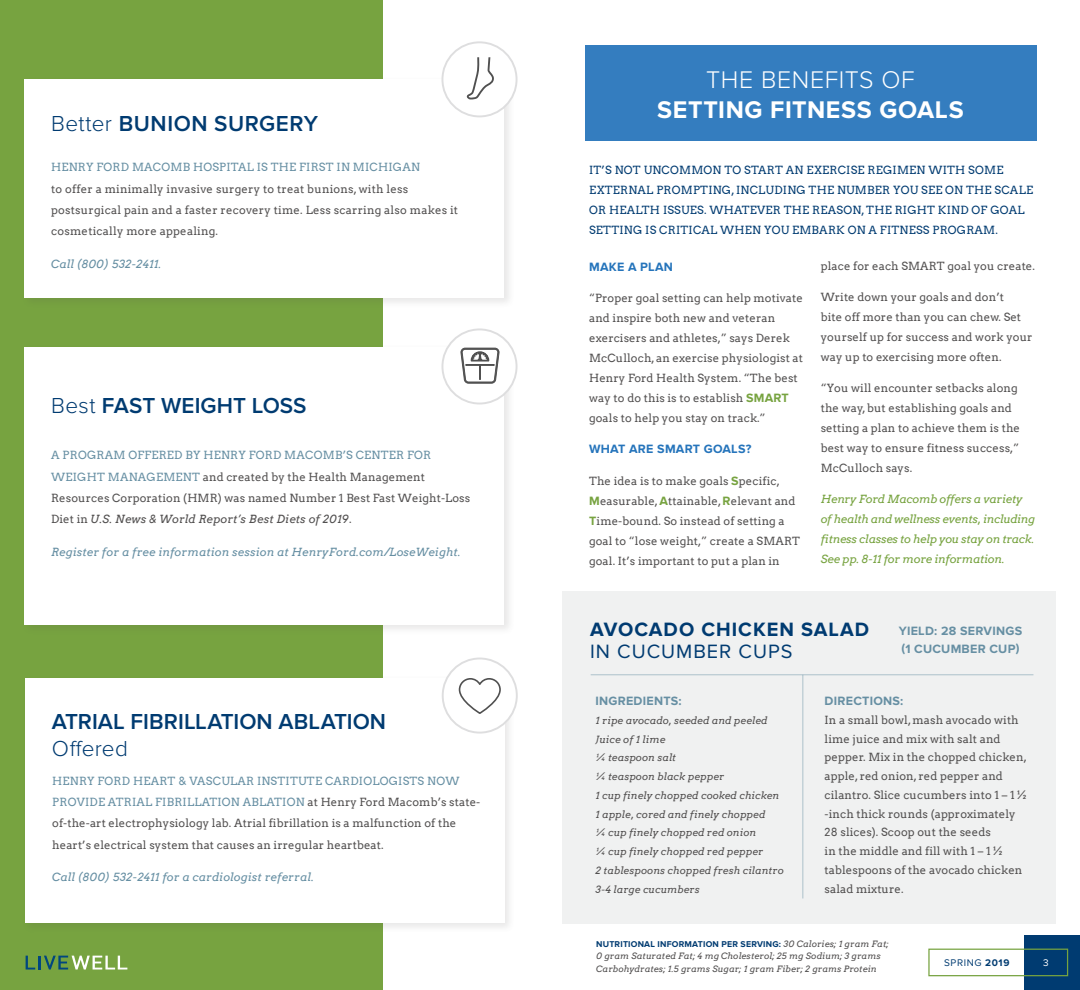
<style>
.page{position:relative;width:1080px;height:990px;background:#fff}
.page>*{position:absolute;margin:0;border:0;box-sizing:border-box;transform-origin:0 0}
.t1{font:700 25px "Proxima Nova";letter-spacing:.025em;color:#fff}
.t2{font:300 25px "Proxima Nova";letter-spacing:.02em;color:#fff}
.t3{font:600 22.5px "Proxima Nova";color:#003b71}
.t4{font:600 22.5px "Proxima Nova";letter-spacing:.02em;color:#003b71}
.t5{font:300 22.5px "Proxima Nova";letter-spacing:.015em;color:#003b71}
.t6{font:700 20px "Proxima Nova";letter-spacing:.05em;color:#003b71}
.t7{font:20px "Proxima Nova";letter-spacing:.05em;color:#003b71}
.t8{font:700 12.5px/17.5px "Proxima Nova";letter-spacing:.02em;color:#668fa3}
.t9{font:700 12.5px "Proxima Nova";letter-spacing:.02em;color:#2574bb}
.t10{font:11.25px/20px "Arvo";letter-spacing:.01em;color:#525050}
.t11{font:11.25px/20px "Arvo";letter-spacing:.02em;color:#003b71}
.t12{font:italic 11.25px/20px "Arvo";letter-spacing:-.02em;color:#77a340}
.t13{font:italic 11.25px "Arvo";letter-spacing:.01em;color:#668fa3}
.t14{font:11.25px "Arvo";letter-spacing:.02em;color:#668fa3}
.t15{font:italic 10px/18.8px "Arvo";letter-spacing:.01em;color:#525050}
.t16{font:10px "Proxima Nova";letter-spacing:.06em;color:#003b71}
.t17{font:10px "Proxima Nova";color:#fff}
.t18{font:italic 8.75px/12.5px "Arvo";letter-spacing:.01em;color:#525050}
.t19{font:700 8.75px "Proxima Nova";letter-spacing:.02em;color:#003b71}
.s1{font-weight:300}
.s2{color:#668fa3}
.s3{font-style:italic}
.s4{font-family:"Proxima Nova";font-weight:700;font-size:12.5px;color:#77a340}
.s5{font-family:"Arvo";font-weight:400;font-style:italic;color:#525050}
.s6{font-weight:700}
</style>
<div class="page">
<div style="left:1024px;top:935px;width:56px;height:55px;background:#003b71"></div>
<div style="left:928px;top:949px;width:140px;height:27px;border:1px solid #77a340"></div>
<div style="left:0;top:0;width:382px;height:990px;background:#77a340"></div>
<div style="left:22px;top:675px;width:493px;height:259px;background:#525050;opacity:.13"></div>
<div style="left:25px;top:678px;width:479px;height:245px;background:#fff"></div>
<div style="left:443px;top:659px;width:74px;height:74px;background:#fff;border-radius:50%"></div>
<svg style="left:458px;top:678px;width:43px;height:36px"></svg>
<div style="left:442px;top:658px;width:76px;height:76px;border:2px solid #dededf;border-radius:50%"></div>
<div style="left:22px;top:76px;width:493px;height:233px;background:#525050;opacity:.13"></div>
<div style="left:25px;top:79px;width:479px;height:219px;background:#fff"></div>
<div style="left:22px;top:344px;width:493px;height:291px;background:#525050;opacity:.13"></div>
<div style="left:25px;top:347px;width:479px;height:278px;background:#fff"></div>
<div style="left:442px;top:42px;width:75px;height:74px;background:#fff;border-radius:50%"></div>
<svg style="left:467px;top:57px;width:27px;height:42px"></svg>
<div style="left:441px;top:41px;width:77px;height:76px;border:2px solid #dededf;border-radius:50%"></div>
<div style="left:442px;top:329px;width:75px;height:75px;background:#fff;border-radius:50%"></div>
<svg style="left:461px;top:348px;width:38px;height:36px"></svg>
<div style="left:441px;top:328px;width:77px;height:77px;border:2px solid #dededf;border-radius:50%"></div>
<svg style="left:26px;top:956px;width:9px;height:14px"></svg>
<hr style="left:38px;top:956px;width:3px;height:14px;background:#00467f">
<svg style="left:44px;top:956px;width:83px;height:14px"></svg>
<div style="left:585px;top:45px;width:451px;height:96px;background:#347dbf"></div>
<div style="left:563px;top:591px;width:493px;height:332px;background:#f0f1f1"></div>
<hr style="left:803px;top:675px;width:1px;height:223px;background:#668fa3">
<hr style="left:591px;top:674px;width:442px;height:1px;background:#668fa3">
<h2 class="t4" style="left:51px;top:111px;width:268px"><span class="s1">Better</span> BUNION SURGERY</h2>
<p class="t14" style="left:51px;top:161px;width:370px">HENRY FORD MACOMB HOSPITAL IS THE FIRST IN MICHIGAN</p>
<p class="t10" style="left:51px;top:178px;width:408px;line-height:21.2px">to offer a minimally invasive surgery to treat bunions, with less postsurgical pain and a faster recovery time. Less scarring also makes it cosmetically more appealing.</p>
<p class="t13" style="left:51px;top:256px;width:112px">Call (800) 532-2411.</p>
<h2 class="t3" style="left:51px;top:393px;width:257px"><span class="s1">Best</span> FAST WEIGHT LOSS</h2>
<p class="t10" style="left:51px;top:445px;width:421px;line-height:21.2px"><span class="s2">A PROGRAM OFFERED BY HENRY FORD MACOMB’S CENTER FOR WEIGHT MANAGEMENT</span> and created by the Health Management Resources Corporation (HMR) was named Number 1 Best Fast Weight-Loss Diet in <span class="s3">U.S. News &amp; World Report’s Best Diets of 2019</span>.</p>
<p class="t13" style="left:51px;top:544px;width:411px">Register for a free information session at HenryFord.com/LoseWeight.</p>
<h2 class="t3" style="left:52px;top:709px;width:336px">ATRIAL FIBRILLATION ABLATION</h2>
<h2 class="t5" style="left:52px;top:736px;width:78px">Offered</h2>
<p class="t10" style="left:52px;top:770px;width:430px;line-height:21.2px"><span class="s2">HENRY FORD HEART &amp; VASCULAR INSTITUTE CARDIOLOGISTS NOW PROVIDE ATRIAL FIBRILLATION ABLATION</span> at Henry Ford Macomb’s state&shy;of-the-art electrophysiology lab. Atrial fibrillation is a malfunction of the heart’s electrical system that causes an irregular heartbeat.</p>
<p class="t13" style="left:52px;top:870px;width:263px">Call (800) 532-2411 for a cardiologist referral.</p>
<h1 class="t2" style="left:706px;top:65px;width:210px">THE BENEFITS OF</h1>
<h1 class="t1" style="left:657px;top:95px;width:308px">SETTING FITNESS GOALS</h1>
<p class="t11" style="left:589px;top:160px;width:445px">IT’S NOT UNCOMMON TO START AN EXERCISE REGIMEN WITH SOME EXTERNAL PROMPTING, INCLUDING THE NUMBER YOU SEE ON THE SCALE OR HEALTH ISSUES. WHATEVER THE REASON, THE RIGHT KIND OF GOAL SETTING IS CRITICAL WHEN YOU EMBARK ON A FITNESS PROGRAM.</p>
<p class="t9" style="left:589px;top:260px;width:85px">MAKE A PLAN</p>
<p class="t10" style="left:589px;top:288px;width:215px">“Proper goal setting can help motivate and inspire both new and veteran exercisers and athletes,” says Derek McCulloch, an exercise physiologist at Henry Ford Health System. “The best way to do this is to establish <span class="s4">SMART </span>goals to help you stay on track.”</p>
<p class="t9" style="left:589px;top:442px;width:164px">WHAT ARE SMART GOALS?</p>
<p class="t10" style="left:589px;top:471px;width:212px">The idea is to make goals <span class="s4">S</span>pecific, <span class="s4">M</span>easurable, <span class="s4">A</span>ttainable, <span class="s4">R</span>elevant and <span class="s4">T</span>ime-bound. So instead of setting a goal to “lose weight,” create a SMART goal. It’s important to put a plan in</p>
<p class="t10" style="left:821px;top:256px;width:216px">place for each SMART goal you create.</p>
<p class="t10" style="left:821px;top:287px;width:213px">Write down your goals and don’t<br>bite off more than you can chew. Set yourself up for success and work your way up to exercising more often.</p>
<p class="t10" style="left:821px;top:378px;width:201px">“You will encounter setbacks along the way, but establishing goals and setting a plan to achieve them is the best way to ensure fitness success,”<br>McCulloch says.</p>
<p class="t12" style="left:821px;top:489px;width:216px">Henry Ford Macomb offers a variety of health and wellness events, including fitness classes to help you stay on track.<br>See pp. 8-11 for more information.</p>
<h3 class="t6" style="left:590px;top:617px;width:281px">AVOCADO CHICKEN SALAD</h3>
<h3 class="t7" style="left:590px;top:640px;width:204px">IN CUCUMBER CUPS</h3>
<p class="t8" style="left:825px;top:692px;width:80px">DIRECTIONS:</p>
<p class="t10" style="left:825px;top:710px;width:204px;line-height:18.8px">In a small bowl, mash avocado with lime juice and mix with salt and pepper. Mix in the chopped chicken, apple, red onion, red pepper and cilantro. Slice cucumbers into 1 – 1 ½ -inch thick rounds (approximately<br>28 slices). Scoop out the seeds<br>in the middle and fill with 1 – 1 ½ tablespoons of the avocado chicken salad mixture.</p>
<p class="t8" style="left:899px;top:622px;width:125px">YIELD: 28 SERVINGS (1 CUCUMBER CUP)</p>
<p class="t8" style="left:596px;top:692px;width:88px">INGREDIENTS:</p>
<p class="t15" style="left:596px;top:711px;width:190px">1 ripe avocado, seeded and peeled<br>Juice of 1 lime<br>¼ teaspoon salt<br>¼ teaspoon black pepper<br>1 cup finely chopped cooked chicken<br>1 apple, cored and finely chopped<br>¼ cup finely chopped red onion<br>¼ cup finely chopped red pepper<br>2 tablespoons chopped fresh cilantro<br>3-4 large cucumbers</p>
<p class="t19" style="left:596px;top:939px;width:294px">NUTRITIONAL INFORMATION PER SERVING: <span class="s5">30 Calories; 1 gram Fat;</span></p>
<p class="t18" style="left:596px;top:950px;width:286px">0 gram Saturated Fat; 4 mg Cholesterol; 25 mg Sodium; 3 grams<br>Carbohydrates; 1.5 grams Sugar; 1 gram Fiber; 2 grams Protein</p>
<p class="t16" style="left:944px;top:957px;width:67px">SPRING <span class="s6">2019</span></p>
<p class="t17" style="left:1043px;top:957px;width:7px">3</p>
</div>
